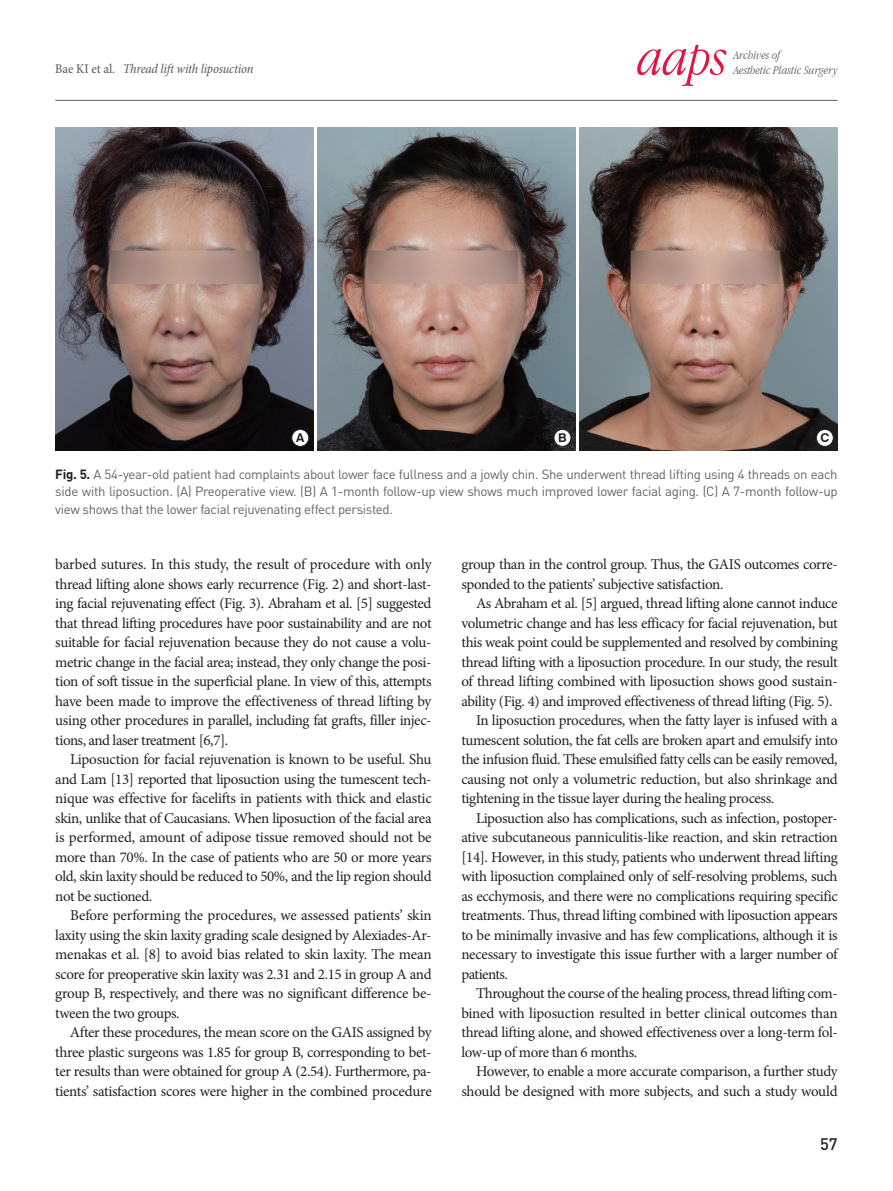
<style>
.page{position:relative;width:893px;height:1191px;background:#fff}
.page>*{position:absolute;margin:0;border:0;box-sizing:border-box;transform-origin:0 0}
.t1{font:italic 300 54px "Apple Garamond";color:#e21542}
.t2{font:500 16.5px "DIN Pro";color:#231f20}
.본문{font:15px/19.5px "Minion Pro";letter-spacing:-.025em;color:#231f20;text-align:justify}
.t3{font:italic 500 condensed 13.5px "Minion Pro";letter-spacing:-.015em;color:#636366}
.표제목그림설명{font:13.2px/17.1px "DIN Pro";letter-spacing:-.025em;color:#636366;text-align:justify}
.t4{font:italic 300 12.45px "Apple Garamond";color:#57585a}
.t5{font:700 12.15px "Swiss 721 BT";color:#231f20}
.s1{font-style:normal}
.s2{font-weight:700;color:#231f20}
</style>
<div class="page">
<hr style="left:55px;top:100px;width:783px;height:1px;background:#636366">
<img style="left:580px;top:128px;width:258px;height:323px">
<img style="left:318px;top:128px;width:257px;height:323px">
<img style="left:55px;top:128px;width:258px;height:323px">
<div style="left:292px;top:429px;width:17px;height:17px;background:#fff;border-radius:50%"></div>
<div style="left:292px;top:429px;width:17px;height:17px;border:1px solid #231f20;border-radius:50%"></div>
<div style="left:554px;top:429px;width:17px;height:17px;background:#fff;border-radius:50%"></div>
<div style="left:554px;top:429px;width:17px;height:17px;border:1px solid #231f20;border-radius:50%"></div>
<div style="left:816px;top:429px;width:17px;height:17px;background:#fff;border-radius:50%"></div>
<div style="left:816px;top:429px;width:17px;height:17px;border:1px solid #231f20;border-radius:50%"></div>
<h1 class="t1" style="left:638px;top:25px;width:91px">aaps</h1>
<p class="t4" style="left:733px;top:48px;width:48px">Archives of</p>
<p class="t3" style="left:55px;top:60px;width:200px"><span class="s1">Bae KI et al.</span> Thread lift with liposuction</p>
<p class="t4" style="left:733px;top:63px;width:106px">Aesthetic Plastic Surgery</p>
<p class="t5" style="left:296px;top:430px;width:10px">A</p>
<p class="t5" style="left:558px;top:430px;width:10px">B</p>
<p class="t5" style="left:820px;top:430px;width:10px">C</p>
<p class="표제목그림설명" style="left:55px;top:465px;width:784px"><span class="s2">Fig. 5.</span> A 54-year-old patient had complaints about lower face fullness and a jowly chin. She underwent thread lifting using 4 threads on each side with liposuction. (A) Preoperative view. (B) A 1-month follow-up view shows much improved lower facial aging. (C) A 7-month follow-up view shows that the lower facial rejuvenating effect persisted.</p>
<p class="본문" style="left:55px;top:554px;width:378px">barbed sutures. In this study, the result of procedure with only thread lifting alone shows early recurrence (Fig. 2) and short-last&shy;ing facial rejuvenating effect (Fig. 3). Abraham et al. [5] suggested that thread lifting procedures have poor sustainability and are not suitable for facial rejuvenation because they do not cause a volu&shy;metric change in the facial area; instead, they only change the posi&shy;tion of soft tissue in the superficial plane. In view of this, attempts have been made to improve the effectiveness of thread lifting by using other procedures in parallel, including fat grafts, filler injec&shy;tions, and laser treatment [6,7].</p>
<p class="본문" style="left:55px;top:749px;width:378px;text-indent:15px">Liposuction for facial rejuvenation is known to be useful. Shu and Lam [13] reported that liposuction using the tumescent tech&shy;nique was effective for facelifts in patients with thick and elastic skin, unlike that of Caucasians. When liposuction of the facial area is performed, amount of adipose tissue removed should not be more than 70%. In the case of patients who are 50 or more years old, skin laxity should be reduced to 50%, and the lip region should not be suctioned.</p>
<p class="본문" style="left:55px;top:905px;width:378px;text-indent:15px">Before performing the procedures, we assessed patients’ skin laxity using the skin laxity grading scale designed by Alexiades-Ar&shy;menakas et al. [8] to avoid bias related to skin laxity. The mean score for preoperative skin laxity was 2.31 and 2.15 in group A and group B, respectively, and there was no significant difference be&shy;tween the two groups.</p>
<p class="본문" style="left:55px;top:1022px;width:378px;text-indent:15px">After these procedures, the mean score on the GAIS assigned by three plastic surgeons was 1.85 for group B, corresponding to bet&shy;ter results than were obtained for group A (2.54). Furthermore, pa&shy;tients’ satisfaction scores were higher in the combined procedure</p>
<p class="본문" style="left:461px;top:554px;width:378px">group than in the control group. Thus, the GAIS outcomes corre&shy;sponded to the patients’ subjective satisfaction.</p>
<p class="본문" style="left:461px;top:593px;width:378px;text-indent:15px">As Abraham et al. [5] argued, thread lifting alone cannot induce volumetric change and has less efficacy for facial rejuvenation, but this weak point could be supplemented and resolved by combining thread lifting with a liposuction procedure. In our study, the result of thread lifting combined with liposuction shows good sustain&shy;ability (Fig. 4) and improved effectiveness of thread lifting (Fig. 5).</p>
<p class="본문" style="left:461px;top:710px;width:378px;text-indent:15px">In liposuction procedures, when the fatty layer is infused with a tumescent solution, the fat cells are broken apart and emulsify into the infusion fluid. These emulsified fatty cells can be easily removed, causing not only a volumetric reduction, but also shrinkage and tightening in the tissue layer during the healing process.</p>
<p class="본문" style="left:461px;top:808px;width:378px;text-indent:15px">Liposuction also has complications, such as infection, postoper&shy;ative subcutaneous panniculitis-like reaction, and skin retraction [14]. However, in this study, patients who underwent thread lifting with liposuction complained only of self-resolving problems, such as ecchymosis, and there were no complications requiring specific treatments. Thus, thread lifting combined with liposuction appears to be minimally invasive and has few complications, although it is necessary to investigate this issue further with a larger number of patients.</p>
<p class="본문" style="left:461px;top:983px;width:378px;text-indent:15px">Throughout the course of the healing process, thread lifting com&shy;bined with liposuction resulted in better clinical outcomes than thread lifting alone, and showed effectiveness over a long-term fol&shy;low-up of more than 6 months.</p>
<p class="본문" style="left:461px;top:1061px;width:378px;text-align:right">However, to enable a more accurate comparison, a further study should be designed with more subjects, and such a study would</p>
<p class="t2" style="left:820px;top:1132px;width:19px">57</p>
</div>
